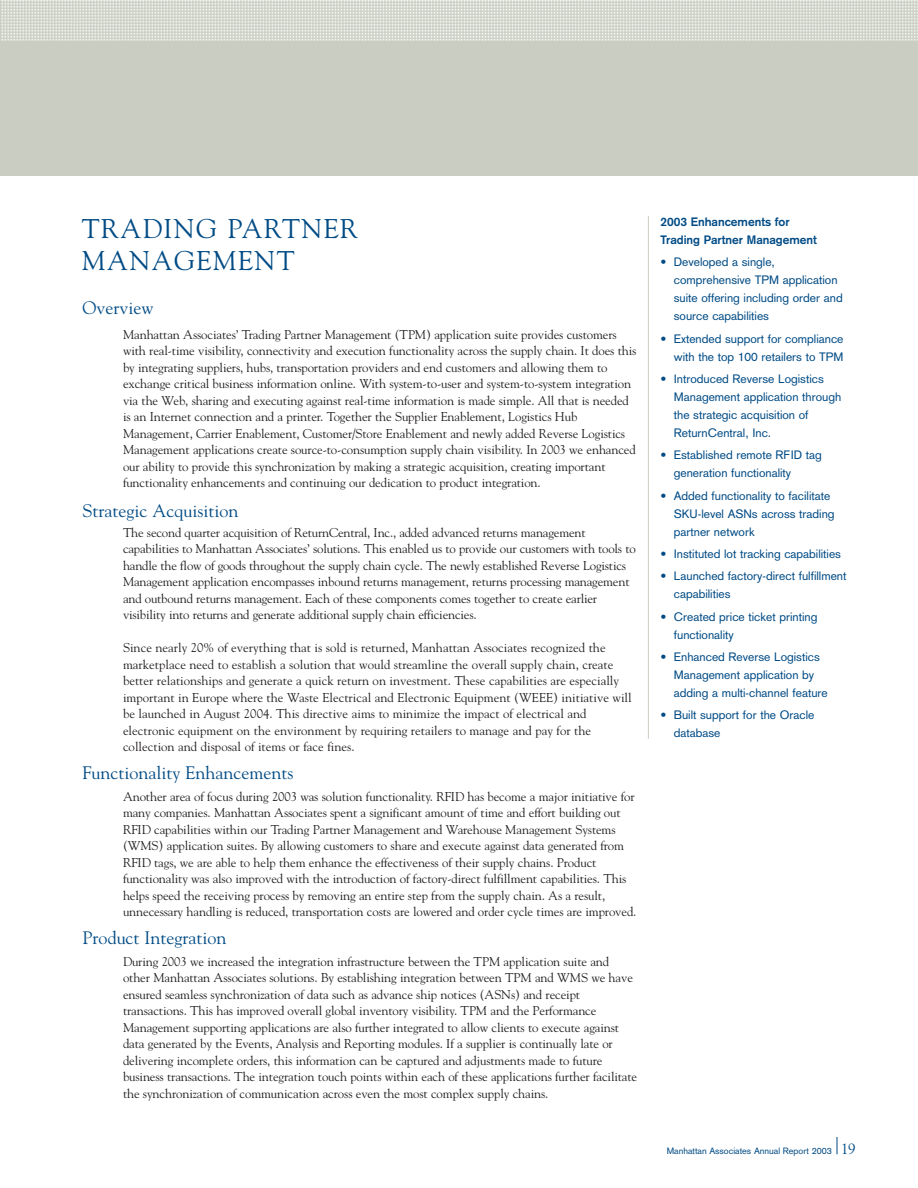
<style>
.page{position:relative;width:918px;height:1188px;background:#fff}
.page>*{position:absolute;margin:0;border:0;box-sizing:border-box;transform-origin:0 0}
.t1{font:27px/32.4px "Goudy";letter-spacing:.05em;color:#004b85}
.t2{font:18px "Goudy";color:#004b85}
.t3{font:12.75px/16.5px "Goudy";letter-spacing:-.01em;color:#231f20}
.t4{font:12px/18px "Akzidenz Grotesk";color:#004b85}
.t5{font:700 12px/18px "Akzidenz Grotesk";color:#004b85}
.t6{font:9px "Akzidenz Grotesk";color:#004b85}
.s1{font-family:"Goudy";font-size:15px}
</style>
<div class="page">
<div style="left:0;top:36px;width:918px;height:140px;background:#cacec2"></div>
<img style="left:0;top:0;width:918px;height:40px">
<svg style="left:837px;top:1137px;width:1px;height:17px"></svg>
<hr style="left:648px;top:216px;width:1px;height:523px;background:#cacec2">
<h1 class="t1" style="left:82px;top:214px;width:278px">TRADING PARTNER<br>MANAGEMENT</h1>
<p class="t5" style="left:660px;top:214px;width:158px">2003 Enhancements for<br>Trading Partner Management</p>
<p class="t4" style="left:674px;top:254px;width:170px;text-indent:-14px">• Developed a single, comprehensive TPM application suite offering including order and source capabilities</p>
<p class="t4" style="left:660px;top:331px;width:185px;text-align:right">• Extended support for compliance with the top 100 retailers to TPM</p>
<p class="t4" style="left:674px;top:371px;width:169px;text-indent:-14px">• Introduced Reverse Logistics<br>Management application through the strategic acquisition of<br>ReturnCentral, Inc.</p>
<p class="t4" style="left:674px;top:447px;width:150px;text-indent:-14px">• Established remote RFID tag generation functionality</p>
<p class="t4" style="left:674px;top:488px;width:162px;text-indent:-14px">• Added functionality to facilitate<br>SKU-level ASNs across trading partner network</p>
<p class="t4" style="left:660px;top:546px;width:182px">• Instituted lot tracking capabilities</p>
<p class="t4" style="left:674px;top:568px;width:174px;text-indent:-14px">• Launched factory-direct fulfillment capabilities</p>
<p class="t4" style="left:674px;top:609px;width:145px;text-indent:-14px">• Created price ticket printing functionality</p>
<p class="t4" style="left:674px;top:649px;width:155px;text-indent:-14px">• Enhanced Reverse Logistics<br>Management application by adding a multi-channel feature</p>
<p class="t4" style="left:674px;top:707px;width:142px;text-indent:-14px">• Built support for the Oracle database</p>
<h2 class="t2" style="left:82px;top:300px;width:72px">Overview</h2>
<p class="t3" style="left:123px;top:327px;width:515px">Manhattan Associates’ Trading Partner Management (TPM) application suite provides customers with real-time visibility, connectivity and execution functionality across the supply chain. It does this by integrating suppliers, hubs, transportation providers and end customers and allowing them to exchange critical business information online. With system-to-user and system-to-system integration via the Web, sharing and executing against real-time information is made simple. All that is needed is an Internet connection and a printer. Together the Supplier Enablement, Logistics Hub Management, Carrier Enablement, Customer/Store Enablement and newly added Reverse Logistics Management applications create source-to-consumption supply chain visibility. In 2003 we enhanced our ability to provide this synchronization by making a strategic acquisition, creating important functionality enhancements and continuing our dedication to product integration.</p>
<p class="t3" style="left:123px;top:525px;width:514px">The second quarter acquisition of ReturnCentral, Inc., added advanced returns management capabilities to Manhattan Associates’ solutions. This enabled us to provide our customers with tools to handle the flow of goods throughout the supply chain cycle. The newly established Reverse Logistics Management application encompasses inbound returns management, returns processing management and outbound returns management. Each of these components comes together to create earlier visibility into returns and generate additional supply chain efficiencies.</p>
<p class="t3" style="left:123px;top:640px;width:510px">Since nearly 20% of everything that is sold is returned, Manhattan Associates recognized the marketplace need to establish a solution that would streamline the overall supply chain, create better relationships and generate a quick return on investment. These capabilities are especially important in Europe where the Waste Electrical and Electronic Equipment (WEEE) initiative will be launched in August 2004. This directive aims to minimize the impact of electrical and electronic equipment on the environment by requiring retailers to manage and pay for the collection and disposal of items or face fines.</p>
<p class="t3" style="left:123px;top:789px;width:515px">Another area of focus during 2003 was solution functionality. RFID has become a major initiative for many companies. Manhattan Associates spent a significant amount of time and effort building out RFID capabilities within our Trading Partner Management and Warehouse Management Systems (WMS) application suites. By allowing customers to share and execute against data generated from RFID tags, we are able to help them enhance the effectiveness of their supply chains. Product functionality was also improved with the introduction of factory-direct fulfillment capabilities. This helps speed the receiving process by removing an entire step from the supply chain. As a result, unnecessary handling is reduced, transportation costs are lowered and order cycle times are improved.</p>
<p class="t3" style="left:123px;top:954px;width:516px">During 2003 we increased the integration infrastructure between the TPM application suite and other Manhattan Associates solutions. By establishing integration between TPM and WMS we have ensured seamless synchronization of data such as advance ship notices (ASNs) and receipt transactions. This has improved overall global inventory visibility. TPM and the Performance Management supporting applications are also further integrated to allow clients to execute against data generated by the Events, Analysis and Reporting modules. If a supplier is continually late or delivering incomplete orders, this information can be captured and adjustments made to future business transactions. The integration touch points within each of these applications further facilitate the synchronization of communication across even the most complex supply chains.</p>
<h2 class="t2" style="left:82px;top:504px;width:157px">Strategic Acquisition</h2>
<h2 class="t2" style="left:82px;top:765px;width:212px">Functionality Enhancements</h2>
<h2 class="t2" style="left:82px;top:930px;width:146px">Product Integration</h2>
<p class="t6" style="left:667px;top:1148px;width:191px">Manhattan Associates Annual Report 2003 <span class="s1">19</span></p>
</div>
